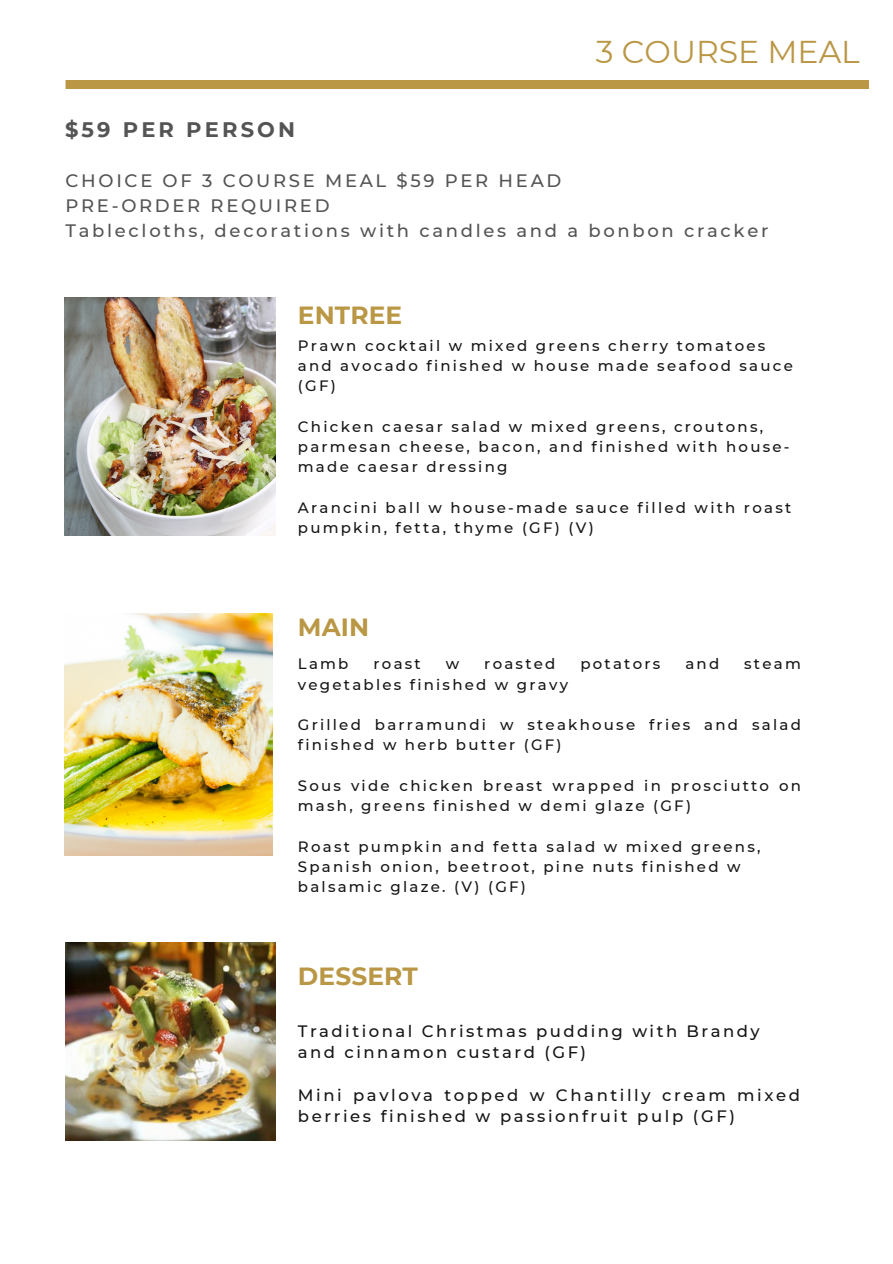
<style>
.page{position:relative;width:893px;height:1264px;background:#fff}
.page>*{position:absolute;margin:0;border:0;box-sizing:border-box;transform-origin:0 0}
.t1{font:31.5px "Montserrat";color:#ba9745}
.t2{font:700 24.75px "Montserrat";letter-spacing:.005em;color:#ba9745}
.t3{font:700 21px "Montserrat";letter-spacing:.15em;color:#545454}
.t4{font:500 18px/24.8px "Montserrat";letter-spacing:.15em;color:#545454}
.t5{font:500 16.5px/21.3px "Montserrat";letter-spacing:.155em;color:#151515}
.t6{font:500 15px/20.2px "Montserrat";letter-spacing:.15em;color:#151515}
</style>
<div class="page">
<div style="left:65px;top:80px;width:804px;height:9px;background:#ba9745"></div>
<img style="left:64px;top:614px;width:209px;height:241px">
<img style="left:66px;top:942px;width:210px;height:198px">
<img style="left:64px;top:297px;width:212px;height:238px">
<h1 class="t1" style="left:596px;top:33px;width:265px">3 COURSE MEAL</h1>
<h3 class="t3" style="left:65px;top:117px;width:231px">$59 PER PERSON</h3>
<p class="t4" style="left:65px;top:169px;width:704px">CHOICE OF 3 COURSE MEAL $59 PER HEAD<br>PRE-ORDER REQUIRED<br>Tablecloths, decorations with candles and a bonbon cracker</p>
<h2 class="t2" style="left:298px;top:299px;width:106px">ENTREE</h2>
<p class="t6" style="left:298px;top:335px;width:496px">Prawn cocktail w mixed greens cherry tomatoes and avocado finished w house made seafood sauce (GF)</p>
<p class="t6" style="left:298px;top:416px;width:493px">Chicken caesar salad w mixed greens, croutons, parmesan cheese, bacon, and finished with house&shy;made caesar dressing</p>
<p class="t6" style="left:298px;top:497px;width:495px">Arancini ball w house-made sauce filled with roast pumpkin, fetta, thyme (GF) (V)</p>
<h2 class="t2" style="left:298px;top:612px;width:73px">MAIN</h2>
<p class="t6" style="left:298px;top:654px;width:52px">Lamb</p>
<p class="t6" style="left:373px;top:654px;width:49px">roast</p>
<p class="t6" style="left:446px;top:654px;width:15px">w</p>
<p class="t6" style="left:484px;top:654px;width:73px">roasted</p>
<p class="t6" style="left:580px;top:654px;width:81px">potators</p>
<p class="t6" style="left:685px;top:654px;width:35px">and</p>
<p class="t6" style="left:744px;top:654px;width:58px">steam</p>
<p class="t6" style="left:298px;top:674px;width:272px">vegetables finished w gravy</p>
<p class="t6" style="left:298px;top:714px;width:504px">Grilled barramundi w steakhouse fries and salad finished w herb butter (GF)</p>
<p class="t6" style="left:298px;top:775px;width:504px">Sous vide chicken breast wrapped in prosciutto on mash, greens finished w demi glaze (GF)</p>
<p class="t6" style="left:298px;top:836px;width:464px">Roast pumpkin and fetta salad w mixed greens,<br>Spanish onion, beetroot, pine nuts finished w balsamic glaze. (V) (GF)</p>
<h2 class="t2" style="left:298px;top:961px;width:121px">DESSERT</h2>
<p class="t5" style="left:298px;top:1020px;width:463px">Traditional Christmas pudding with Brandy and cinnamon custard (GF)</p>
<p class="t5" style="left:298px;top:1084px;width:503px">Mini pavlova topped w Chantilly cream mixed berries finished w passionfruit pulp (GF)</p>
</div>
